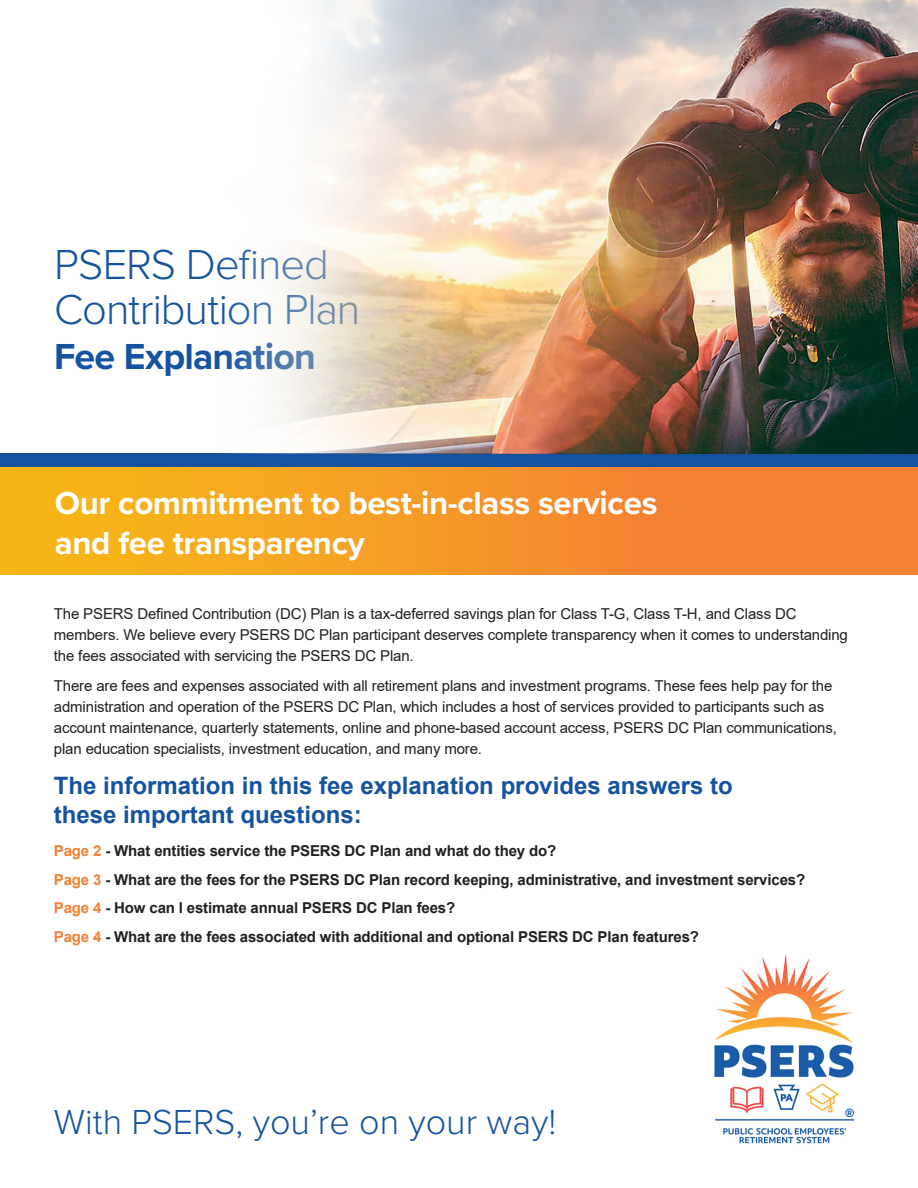
<style>
.page{position:relative;width:918px;height:1188px;background:#fff}
.page>*{position:absolute;margin:0;border:0;box-sizing:border-box;transform-origin:0 0}
.V-Title_Big_K_O{font:300 43.5px/45px "Proxima Nova";letter-spacing:-.025em;color:#1553a0}
.V-Title_Big_K_O-2{font:700 37.5px "Proxima Nova";letter-spacing:-.025em;color:#1553a0}
.V-Subhead_Text{font:300 36px "Proxima Nova";color:#1553a0}
.V-Body_Text{font:700 33px/39.6px "Proxima Nova";letter-spacing:-.01em;color:#fff}
.V-Subhead_Text-2{font:700 24px/28.8px "Arial";color:#1553a0}
.V-Body_Text-2{font:15px/21px "Arial";letter-spacing:-.01em;color:#231f20}
.V-Body_Text-3{font:700 15px "Arial";letter-spacing:-.01em;color:#231f20}
.s1{color:#f48032}
</style>
<div class="page">
<div style="left:0;top:467px;width:918px;height:108px;background:linear-gradient(to right,#f7b918,#f37638)"></div>
<div style="left:0;top:453px;width:918px;height:14px;background:#1553a0"></div>
<img style="left:714px;top:956px;width:141px;height:188px">
<img style="left:277px;top:0;width:641px;height:453px">
<p class="V-Title_Big_K_O" style="left:54px;top:240px;width:308px">PSERS Defined<br>Contribution Plan</p>
<p class="V-Title_Big_K_O-2" style="left:54px;top:329px;width:263px">Fee Explanation</p>
<p class="V-Body_Text" style="left:55px;top:482px;width:604px">Our commitment to best-in-class services and fee transparency</p>
<p class="V-Body_Text-2" style="left:54px;top:603px;width:796px">The PSERS Defined Contribution (DC) Plan is a tax-deferred savings plan for Class T-G, Class T-H, and Class DC members. We believe every PSERS DC Plan participant deserves complete transparency when it comes to understanding the fees associated with servicing the PSERS DC Plan.</p>
<p class="V-Body_Text-2" style="left:54px;top:675px;width:785px">There are fees and expenses associated with all retirement plans and investment programs. These fees help pay for the administration and operation of the PSERS DC Plan, which includes a host of services provided to participants such as account maintenance, quarterly statements, online and phone-based account access, PSERS DC Plan communications, plan education specialists, investment education, and many more.</p>
<p class="V-Subhead_Text-2" style="left:54px;top:772px;width:680px">The information in this fee explanation provides answers to these important questions:</p>
<p class="V-Body_Text-3" style="left:54px;top:841px;width:504px"><span class="s1">Page 2</span> - What entities service the PSERS DC Plan and what do they do?</p>
<p class="V-Body_Text-3" style="left:54px;top:869px;width:753px"><span class="s1">Page 3</span> - What are the fees for the PSERS DC Plan record keeping, administrative, and investment services?</p>
<p class="V-Body_Text-3" style="left:54px;top:897px;width:403px"><span class="s1">Page 4</span> - How can I estimate annual PSERS DC Plan fees?</p>
<p class="V-Body_Text-3" style="left:54px;top:926px;width:647px"><span class="s1">Page 4</span> - What are the fees associated with additional and optional PSERS DC Plan features?</p>
<p class="V-Subhead_Text" style="left:54px;top:1095px;width:504px">With PSERS, you’re on your way!</p>
</div>
